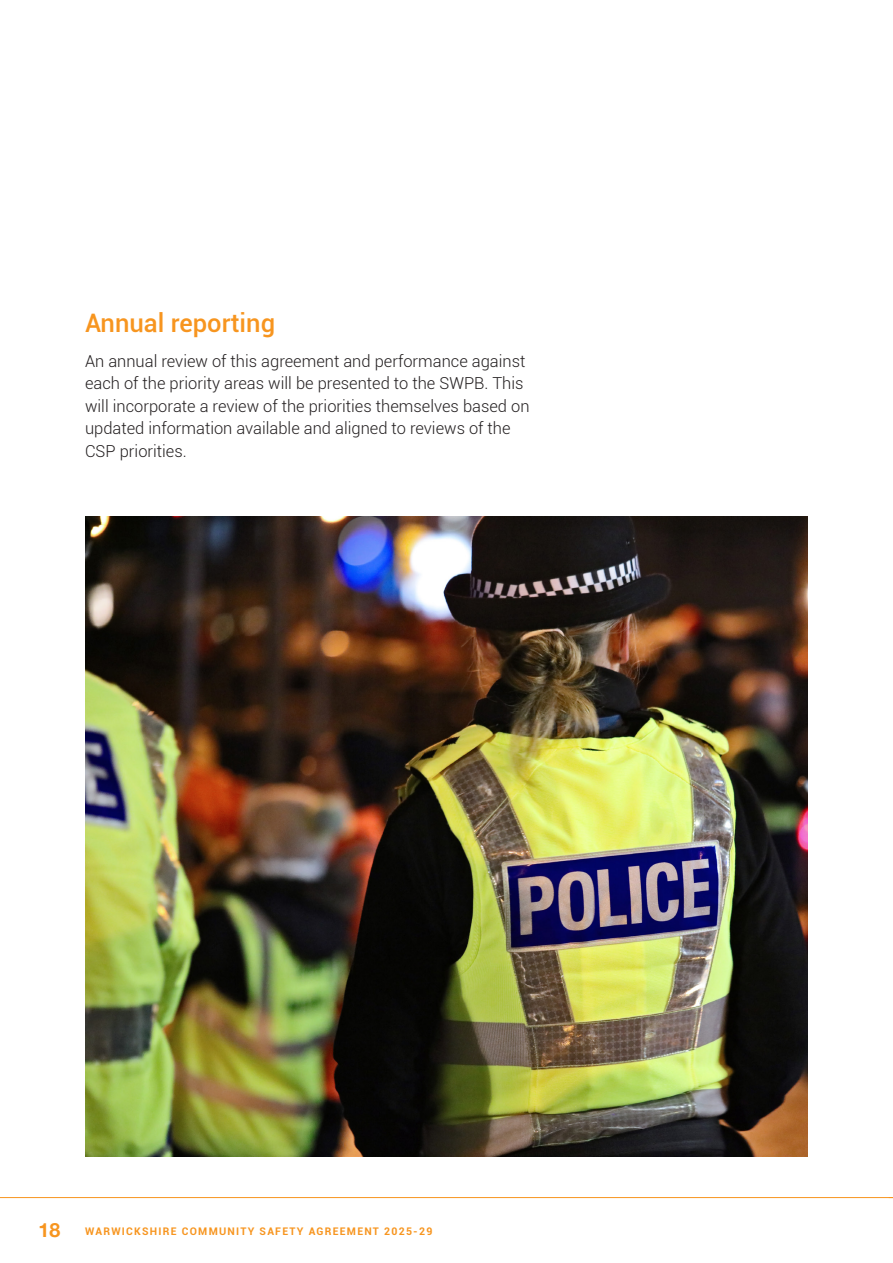
<style>
.page{position:relative;width:893px;height:1263px;background:#fff}
.page>*{position:absolute;margin:0;border:0;box-sizing:border-box;transform-origin:0 0}
.t1{font:500 25.5px "Roboto";color:#f7951f}
.t2{font:700 19.5px "Helvetica Neue";color:#f7951f}
.t3{font:300 16.5px/22.5px "Roboto";color:#231f20}
.t4{font:700 10.5px "Roboto";letter-spacing:.12em;color:#f7951f}
</style>
<div class="page">
<hr style="left:0;top:1197px;width:893px;height:1px;background:#f7951f">
<img style="left:85px;top:517px;width:723px;height:640px">
<p class="t1" style="left:85px;top:305px;width:192px">Annual reporting</p>
<p class="t3" style="left:85px;top:349px;width:446px">An annual review of this agreement and performance against each of the priority areas will be presented to the SWPB. This will incorporate a review of the priorities themselves based on updated information available and aligned to reviews of the CSP priorities.</p>
<p class="t2" style="left:39px;top:1215px;width:23px">18</p>
<p class="t4" style="left:85px;top:1223px;width:349px">WARWICKSHIRE COMMUNITY SAFETY AGREEMENT 2025-29</p>
</div>
